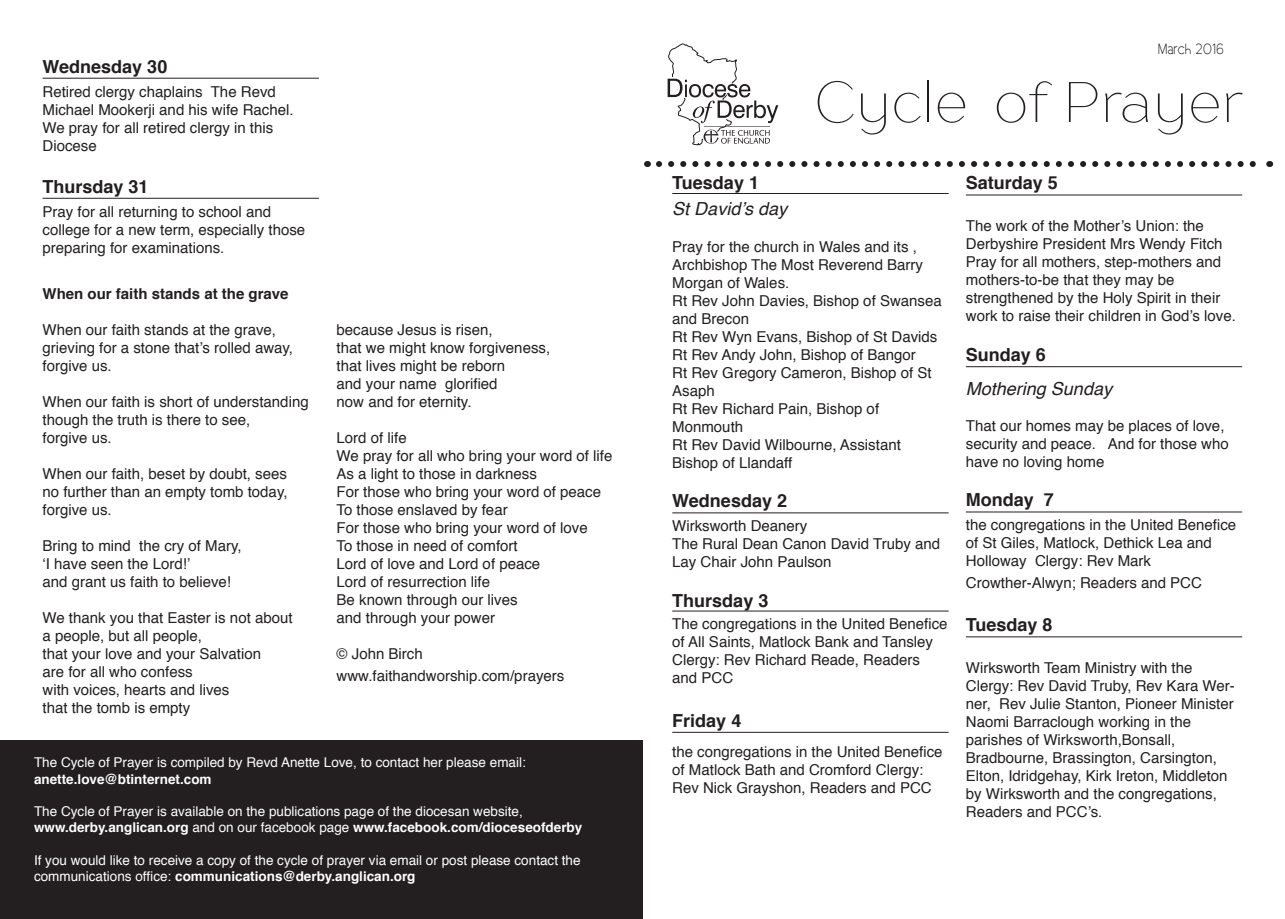
<style>
.page{position:relative;width:1285px;height:919px;background:#fff}
.page>*{position:absolute;margin:0;border:0;box-sizing:border-box;transform-origin:0 0}
.t1{font:57px "Drugs";color:#231f20}
.t2{font:700 18px "Helvetica";color:#231f20}
.t3{font:italic 18px "Helvetica";color:#231f20}
.t4{font:15px/18px "Helvetica";color:#231f20}
.t5{font:700 15px "Helvetica";color:#231f20}
.t6{font:15px "Urban Elegance";color:#231f20}
.t7{font:13.5px/16.2px "Helvetica";color:#fff}
.t8{font:700 13.5px "Helvetica";color:#fff}
.s1{font-weight:700}
</style>
<div class="page">
<div style="left:0;top:740px;width:642px;height:178px;background:#231f20"></div>
<hr style="left:672px;top:193px;width:276px;height:1px;background:#231f20">
<hr style="left:672px;top:512px;width:276px;height:1px;background:#231f20">
<hr style="left:672px;top:610px;width:276px;height:1px;background:#231f20">
<hr style="left:672px;top:731px;width:276px;height:1px;background:#231f20">
<hr style="left:965px;top:194px;width:276px;height:1px;background:#231f20">
<hr style="left:965px;top:366px;width:276px;height:1px;background:#231f20">
<hr style="left:965px;top:511px;width:276px;height:1px;background:#231f20">
<hr style="left:965px;top:636px;width:276px;height:1px;background:#231f20">
<hr style="left:43px;top:78px;width:276px;height:1px;background:#231f20">
<hr style="left:43px;top:198px;width:276px;height:1px;background:#231f20">
<svg style="left:659px;top:161px;width:597px;height:6px"></svg>
<svg style="left:667px;top:44px;width:111px;height:101px"></svg>
<p class="t2" style="left:43px;top:52px;width:126px">Wednesday 30</p>
<p class="t4" style="left:43px;top:83px;width:252px">Retired clergy chaplains The Revd<br>Michael Mookerji and his wife Rachel.<br>We pray for all retired clergy in this<br>Diocese</p>
<p class="t2" style="left:43px;top:172px;width:108px">Thursday 31</p>
<p class="t4" style="left:43px;top:203px;width:264px">Pray for all returning to school and college for a new term, especially those preparing for examinations.</p>
<p class="t5" style="left:43px;top:282px;width:247px">When our faith stands at the grave</p>
<p class="t4" style="left:43px;top:321px;width:252px">When our faith stands at the grave, grieving for a stone that’s rolled away, forgive us.</p>
<p class="t4" style="left:43px;top:393px;width:267px">When our faith is short of understanding though the truth is there to see,<br>forgive us.</p>
<p class="t4" style="left:43px;top:465px;width:246px;text-align:justify">When our faith, beset by doubt, sees no further than an empty tomb today, forgive us.</p>
<p class="t4" style="left:43px;top:537px;width:200px">Bring to mind the cry of Mary, ‘I have seen the Lord!’<br>and grant us faith to believe!</p>
<p class="t4" style="left:43px;top:609px;width:251px">We thank you that Easter is not about a people, but all people,<br>that your love and your Salvation<br>are for all who confess<br>with voices, hearts and lives<br>that the tomb is empty</p>
<p class="t4" style="left:336px;top:321px;width:215px">because Jesus is risen,<br>that we might know forgiveness, that lives might be reborn<br>and your name glorified<br>now and for eternity.</p>
<p class="t4" style="left:336px;top:429px;width:277px">Lord of life<br>We pray for all who bring your word of life<br>As a light to those in darkness<br>For those who bring your word of peace<br>To those enslaved by fear<br>For those who bring your word of love<br>To those in need of comfort<br>Lord of love and Lord of peace<br>Lord of resurrection life<br>Be known through our lives<br>and through your power</p>
<p class="t4" style="left:336px;top:643px;width:229px;line-height:21.6px">© John Birch www.faithandworship.com/prayers</p>
<p class="t7" style="left:34px;top:755px;width:493px">The Cycle of Prayer is compiled by Revd Anette Love, to contact her please email:</p>
<p class="t8" style="left:34px;top:768px;width:179px">anette.love@btinternet.com</p>
<p class="t7" style="left:34px;top:803px;width:549px">The Cycle of Prayer is available on the publications page of the diocesan website, <span class="s1">www.derby.anglican.org</span> and on our facebook page <span class="s1">www.facebook.com/dioceseofderby</span></p>
<p class="t7" style="left:34px;top:852px;width:548px">If you would like to receive a copy of the cycle of prayer via email or post please contact the communications office: <span class="s1">communications@derby.anglican.org</span></p>
<p class="t6" style="left:1157px;top:41px;width:67px">March 2016</p>
<h1 class="t1" style="left:813px;top:65px;width:430px">Cycle of Prayer</h1>
<p class="t2" style="left:672px;top:168px;width:88px">Tuesday 1</p>
<p class="t3" style="left:672px;top:195px;width:116px">St David’s day</p>
<p class="t4" style="left:672px;top:238px;width:271px">Pray for the church in Wales and its ,<br>Archbishop The Most Reverend Barry<br>Morgan of Wales.<br>Rt Rev John Davies, Bishop of Swansea and Brecon<br>Rt Rev Wyn Evans, Bishop of St Davids<br>Rt Rev Andy John, Bishop of Bangor<br>Rt Rev Gregory Cameron, Bishop of St<br>Asaph<br>Rt Rev Richard Pain, Bishop of<br>Monmouth<br>Rt Rev David Wilbourne, Assistant<br>Bishop of Llandaff</p>
<p class="t2" style="left:672px;top:486px;width:116px">Wednesday 2</p>
<p class="t4" style="left:672px;top:517px;width:269px">Wirksworth Deanery<br>The Rural Dean Canon David Truby and<br>Lay Chair John Paulson</p>
<p class="t2" style="left:672px;top:586px;width:98px">Thursday 3</p>
<p class="t4" style="left:672px;top:615px;width:277px">The congregations in the United Benefice of All Saints, Matlock Bank and Tansley<br>Clergy: Rev Richard Reade, Readers and PCC</p>
<p class="t2" style="left:672px;top:705px;width:71px">Friday 4</p>
<p class="t4" style="left:672px;top:742px;width:272px">the congregations in the United Benefice of Matlock Bath and Cromford Clergy:<br>Rev Nick Grayshon, Readers and PCC</p>
<p class="t2" style="left:965px;top:168px;width:94px">Saturday 5</p>
<p class="t4" style="left:965px;top:217px;width:271px">The work of the Mother’s Union: the Derbyshire President Mrs Wendy Fitch Pray for all mothers, step-mothers and mothers-to-be that they may be strengthened by the Holy Spirit in their work to raise their children in God’s love.</p>
<p class="t2" style="left:965px;top:340px;width:82px">Sunday 6</p>
<p class="t3" style="left:965px;top:374px;width:148px">Mothering Sunday</p>
<p class="t4" style="left:965px;top:417px;width:264px">That our homes may be places of love, security and peace. And for those who have no loving home</p>
<p class="t2" style="left:965px;top:485px;width:90px">Monday 7</p>
<p class="t4" style="left:965px;top:516px;width:272px">the congregations in the United Benefice of St Giles, Matlock, Dethick Lea and<br>Holloway Clergy: Rev Mark</p>
<p class="t4" style="left:965px;top:574px;width:237px">Crowther-Alwyn; Readers and PCC</p>
<p class="t2" style="left:965px;top:610px;width:88px">Tuesday 8</p>
<p class="t4" style="left:965px;top:659px;width:270px">Wirksworth Team Ministry with the Clergy: Rev David Truby, Rev Kara Wer&shy;ner, Rev Julie Stanton, Pioneer Minister Naomi Barraclough working in the parishes of Wirksworth,Bonsall, Bradbourne, Brassington, Carsington, Elton, Idridgehay, Kirk Ireton, Middleton by Wirksworth and the congregations, Readers and PCC’s.</p>
</div>
